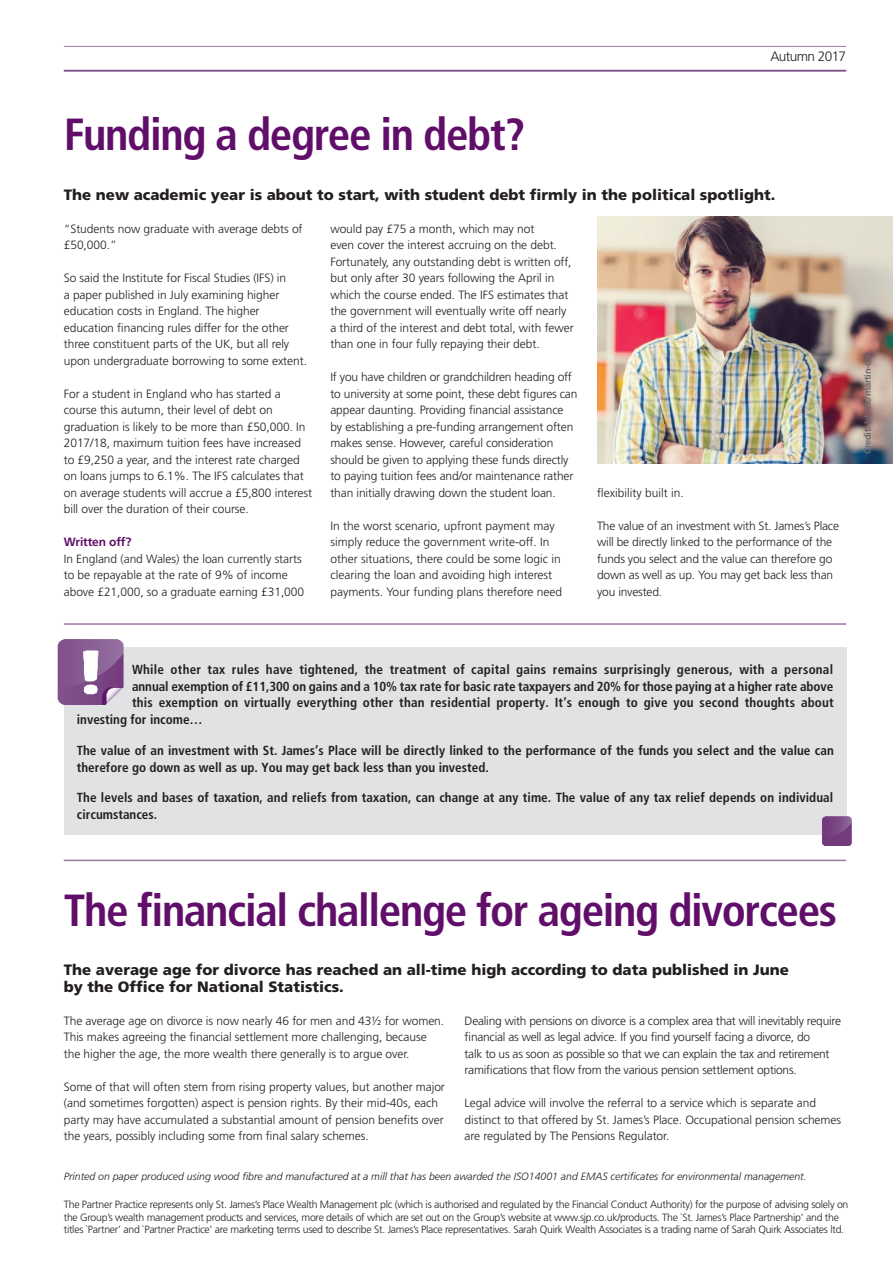
<style>
.page{position:relative;width:893px;height:1263px;background:#fff}
.page>*{position:absolute;margin:0;border:0;box-sizing:border-box;transform-origin:0 0}
._000_H30_Headline{font:700 condensed 45px "Frutiger";letter-spacing:-.03em;color:#600e69}
._000_Standfirst{font:900 15px/16.5px "Frutiger";color:#231f20}
._000_Season_Year_RIG{font:300 13.65px "Frutiger";letter-spacing:-.045em;color:#231f20}
._000_BoxText{font:700 condensed 13.2px/17px "Frutiger";letter-spacing:.005em;color:#231f20}
._000_JustText{font:300 12px/16.5px "Frutiger";letter-spacing:-.005em;color:#231f20}
._000_JustText-2{font:700 12px "Frutiger";letter-spacing:-.01em;color:#600e69}
._000_JustText-3{font:300 10.5px/12.6px "Frutiger";letter-spacing:-.025em;color:#231f20}
._000_EcoStatement{font:italic 300 10.5px "Frutiger";color:#231f20}
._000_PicSource{font:700 9.3px "Frutiger";letter-spacing:-.025em;color:#6c6d70}
</style>
<div class="page">
<hr style="left:64px;top:46px;width:782px;height:1px;background:#9b78a6">
<hr style="left:64px;top:70px;width:782px;height:2px;background:#81518b">
<hr style="left:64px;top:623px;width:782px;height:2px;background:#9b78a6">
<hr style="left:64px;top:860px;width:782px;height:1px;background:#9b78a6">
<div style="left:64px;top:647px;width:782px;height:188px;background:#e1e2e4"></div>
<img style="left:822px;top:816px;width:30px;height:30px">
<img style="left:58px;top:639px;width:66px;height:66px">
<img style="left:597px;top:216px;width:296px;height:248px">
<p class="_000_Season_Year_RIG" style="left:770px;top:49px;width:77px">Autumn 2017</p>
<p class="_000_H30_Headline" style="left:64px;top:108px;width:463px">Funding a degree in debt?</p>
<p class="_000_Standfirst" style="left:64px;top:186px;width:713px">The new academic year is about to start, with student debt firmly in the political spotlight.</p>
<p class="_000_JustText" style="left:64px;top:220px;width:240px">“Students now graduate with average debts of £50,000.”</p>
<p class="_000_JustText" style="left:64px;top:270px;width:245px">So said the Institute for Fiscal Studies (IFS) in<br>a paper published in July examining higher education costs in England. The higher education financing rules differ for the other three constituent parts of the UK, but all rely upon undergraduate borrowing to some extent.</p>
<p class="_000_JustText" style="left:64px;top:385px;width:250px">For a student in England who has started a course this autumn, their level of debt on graduation is likely to be more than £50,000. In 2017/18, maximum tuition fees have increased to £9,250 a year, and the interest rate charged on loans jumps to 6.1%. The IFS calculates that on average students will accrue a £5,800 interest bill over the duration of their course.</p>
<p class="_000_JustText-2" style="left:64px;top:535px;width:69px">Written off?</p>
<p class="_000_JustText" style="left:64px;top:550px;width:242px">In England (and Wales) the loan currently starts to be repayable at the rate of 9% of income above £21,000, so a graduate earning £31,000</p>
<p class="_000_JustText" style="left:330px;top:220px;width:245px">would pay £75 a month, which may not<br>even cover the interest accruing on the debt.<br>Fortunately, any outstanding debt is written off, but only after 30 years following the April in which the course ended. The IFS estimates that the government will eventually write off nearly a third of the interest and debt total, with fewer than one in four fully repaying their debt.</p>
<p class="_000_JustText" style="left:330px;top:369px;width:249px">If you have children or grandchildren heading off to university at some point, these debt figures can appear daunting. Providing financial assistance by establishing a pre-funding arrangement often makes sense. However, careful consideration should be given to applying these funds directly to paying tuition fees and/or maintenance rather than initially drawing down the student loan.</p>
<p class="_000_JustText" style="left:330px;top:517px;width:233px">In the worst scenario, upfront payment may simply reduce the government write-off. In other situations, there could be some logic in clearing the loan and avoiding high interest payments. Your funding plans therefore need</p>
<p class="_000_JustText" style="left:597px;top:484px;width:88px">flexibility built in.</p>
<p class="_000_JustText" style="left:597px;top:517px;width:244px">The value of an investment with St. James’s Place will be directly linked to the performance of the funds you select and the value can therefore go down as well as up. You may get back less than you invested.</p>
<p class="_000_PicSource" style="left:862px;top:454px;width:103px;rotate:-90deg">Credit: Istock/martin-dm</p>
<p class="_000_BoxText" style="left:132px;top:660px;width:702px">While other tax rules have tightened, the treatment of capital gains remains surprisingly generous, with a personal</p>
<p class="_000_BoxText" style="left:132px;top:677px;width:703px">annual exemption of £11,300 on gains and a 10% tax rate for basic rate taxpayers and 20% for those paying at a higher rate above</p>
<p class="_000_BoxText" style="left:132px;top:694px;width:703px">this exemption on virtually everything other than residential property. It’s enough to give you second thoughts about</p>
<p class="_000_BoxText" style="left:77px;top:711px;width:127px">investing for income…</p>
<p class="_000_BoxText" style="left:77px;top:742px;width:758px">The value of an investment with St. James’s Place will be directly linked to the performance of the funds you select and the value can therefore go down as well as up. You may get back less than you invested.</p>
<p class="_000_BoxText" style="left:77px;top:789px;width:758px">The levels and bases of taxation, and reliefs from taxation, can change at any time. The value of any tax relief depends on individual circumstances.</p>
<p class="_000_H30_Headline" style="left:64px;top:883px;width:775px">The financial challenge for ageing divorcees</p>
<p class="_000_Standfirst" style="left:64px;top:961px;width:727px">The average age for divorce has reached an all-time high according to data published in June by the Office for National Statistics.</p>
<p class="_000_JustText" style="left:64px;top:1012px;width:382px">The average age on divorce is now nearly 46 for men and 43½ for women.<br>This makes agreeing the financial settlement more challenging, because the higher the age, the more wealth there generally is to argue over.</p>
<p class="_000_JustText" style="left:64px;top:1078px;width:383px">Some of that will often stem from rising property values, but another major (and sometimes forgotten) aspect is pension rights. By their mid-40s, each party may have accumulated a substantial amount of pension benefits over the years, possibly including some from final salary schemes.</p>
<p class="_000_JustText" style="left:465px;top:1012px;width:378px">Dealing with pensions on divorce is a complex area that will inevitably require financial as well as legal advice. If you find yourself facing a divorce, do<br>talk to us as soon as possible so that we can explain the tax and retirement ramifications that flow from the various pension settlement options.</p>
<p class="_000_JustText" style="left:465px;top:1095px;width:378px">Legal advice will involve the referral to a service which is separate and distinct to that offered by St. James’s Place. Occupational pension schemes are regulated by The Pensions Regulator.</p>
<p class="_000_EcoStatement" style="left:64px;top:1170px;width:744px">Printed on paper produced using wood fibre and manufactured at a mill that has been awarded the ISO14001 and EMAS certificates for environmental management.</p>
<p class="_000_JustText-3" style="left:64px;top:1198px;width:786px">The Partner Practice represents only St. James’s Place Wealth Management plc (which is authorised and regulated by the Financial Conduct Authority) for the purpose of advising solely on the Group’s wealth management products and services, more details of which are set out on the Group’s website at www.sjp.co.uk/products. The `St. James’s Place Partnership’ and the titles `Partner’ and `Partner Practice’ are marketing terms used to describe St. James’s Place representatives. Sarah Quirk Wealth Associates is a trading name of Sarah Quirk Associates ltd.</p>
</div>
